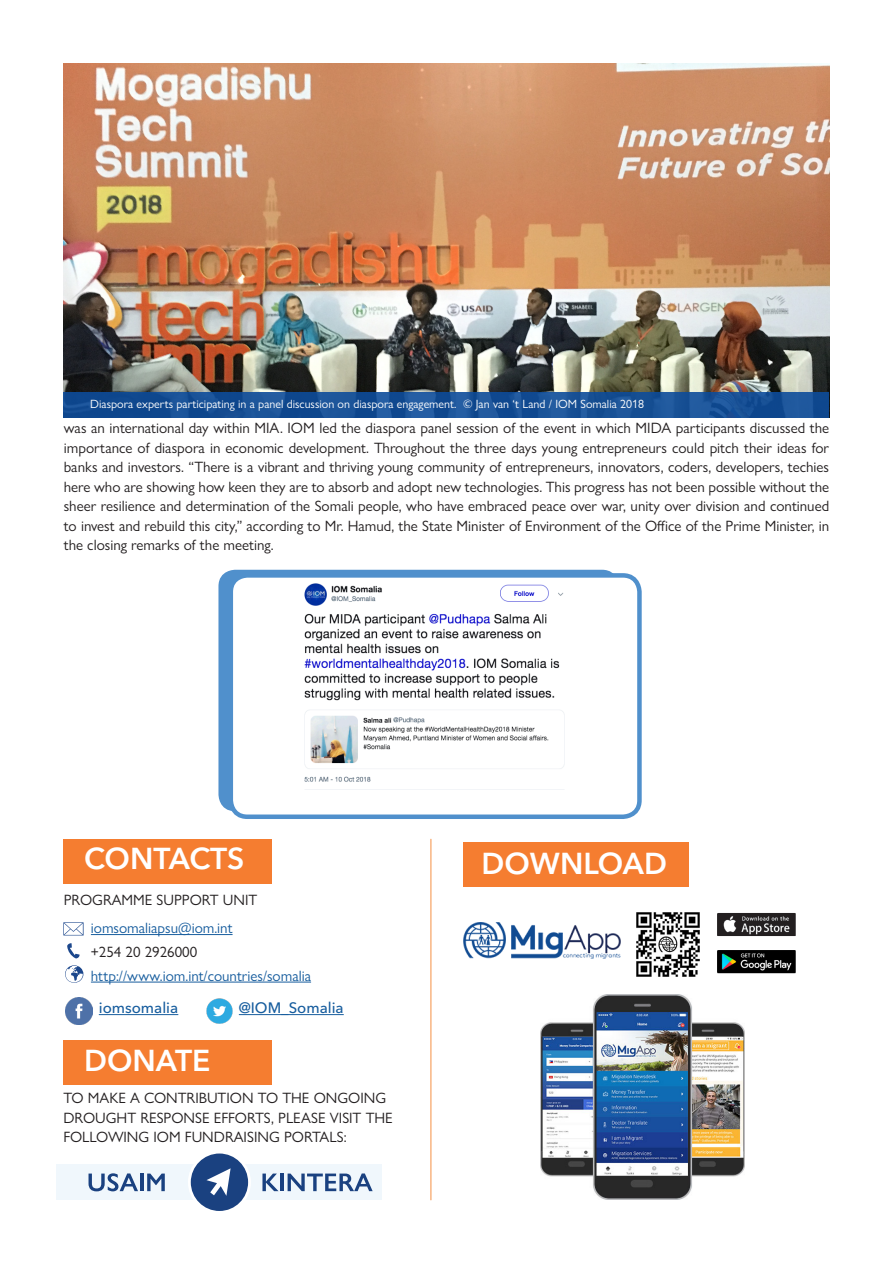
<style>
.page{position:relative;width:893px;height:1263px;background:#fff}
.page>*{position:absolute;margin:0;border:0;box-sizing:border-box;transform-origin:0 0}
.Main_Title_-_Officia{font:600 30px "Avenir Next LT Pro";color:#fff}
.body_text{font:15px/19.5px "Gill Sans Nova";color:#231f20}
.body_text-2{font:15px "Gill Sans Nova";color:#175d9e}
.body_text-3{font:500 15px "Avenir Next LT Pro";color:#175d9e}
.captions{font:12px "Gill Sans Nova";color:#fff}
</style>
<div class="page">
<div style="left:63px;top:839px;width:209px;height:44px;background:#f57d30"></div>
<div style="left:63px;top:1040px;width:209px;height:45px;background:#f57d30"></div>
<div style="left:463px;top:842px;width:225px;height:45px;background:#f57d30"></div>
<hr style="left:91px;top:934px;width:142px;height:1px;background:#175d9e">
<hr style="left:91px;top:982px;width:220px;height:1px;background:#175d9e">
<svg style="left:67px;top:943px;width:13px;height:15px"></svg>
<svg style="left:63px;top:922px;width:20px;height:13px"></svg>
<svg style="left:65px;top:965px;width:18px;height:18px"></svg>
<hr style="left:431px;top:839px;width:1px;height:361px;background:#f58f42">
<img style="left:717px;top:913px;width:79px;height:23px">
<img style="left:717px;top:950px;width:79px;height:23px">
<img style="left:636px;top:913px;width:63px;height:63px">
<hr style="left:99px;top:1014px;width:79px;height:1px;background:#175d9e">
<hr style="left:239px;top:1014px;width:105px;height:1px;background:#175d9e">
<img style="left:65px;top:997px;width:27px;height:27px">
<img style="left:206px;top:998px;width:27px;height:26px">
<img style="left:463px;top:922px;width:158px;height:36px">
<img style="left:540px;top:995px;width:204px;height:204px">
<div style="left:57px;top:1164px;width:325px;height:36px;background:#f0f7fc"></div>
<div style="left:188px;top:1151px;width:63px;height:63px;background:#1a4180;border:3px solid #fff;border-radius:50%"></div>
<svg style="left:206px;top:1168px;width:25px;height:28px"></svg>
<svg style="left:262px;top:1173px;width:17px;height:18px"></svg>
<hr style="left:280px;top:1173px;width:4px;height:18px;background:#1a4180">
<svg style="left:288px;top:1173px;width:85px;height:18px"></svg>
<svg style="left:89px;top:1173px;width:49px;height:18px"></svg>
<hr style="left:140px;top:1173px;width:3px;height:18px;background:#1a4180">
<svg style="left:147px;top:1173px;width:18px;height:18px"></svg>
<img style="left:64px;top:64px;width:765px;height:328px">
<div style="left:218px;top:570px;width:401px;height:241px;background:#5090cc;border-radius:17px"></div>
<div style="left:231px;top:575px;width:408px;height:242px;background:#fff;border-radius:17px"></div>
<img style="left:304px;top:583px;width:261px;height:199px">
<div style="left:229px;top:573px;width:413px;height:246px;border:4px solid #5090cc;border-radius:17px"></div>
<svg style="left:64px;top:392px;width:765px;height:26px;background:#174f95"></svg>
<p class="captions" style="left:90px;top:397px;width:555px">Diaspora experts participating in a panel discussion on diaspora engagement. © Jan van ‘t Land / IOM Somalia 2018</p>
<p class="body_text" style="left:64px;top:418px;width:767px;text-align:justify">was an international day within MIA. IOM led the diaspora panel session of the event in which MIDA participants discussed the importance of diaspora in economic development. Throughout the three days young entrepreneurs could pitch their ideas for banks and investors. “There is a vibrant and thriving young community of entrepreneurs, innovators, coders, developers, techies here who are showing how keen they are to absorb and adopt new technologies. This progress has not been possible without the sheer resilience and determination of the Somali people, who have embraced peace over war, unity over division and continued to invest and rebuild this city,” according to Mr. Hamud, the State Minister of Environment of the Office of the Prime Minister, in the closing remarks of the meeting.</p>
<p class="Main_Title_-_Officia" style="left:84px;top:840px;width:162px">CONTACTS</p>
<p class="body_text" style="left:64px;top:890px;width:195px">PROGRAMME SUPPORT UNIT</p>
<p class="body_text-2" style="left:91px;top:919px;width:143px">iomsomaliapsu@iom.int</p>
<p class="body_text" style="left:91px;top:942px;width:108px">+254 20 2926000</p>
<p class="body_text-2" style="left:91px;top:966px;width:222px">http://www.iom.int/countries/somalia</p>
<p class="body_text-3" style="left:99px;top:999px;width:81px">iomsomalia</p>
<p class="body_text-3" style="left:239px;top:999px;width:106px">@IOM_Somalia</p>
<p class="Main_Title_-_Officia" style="left:84px;top:1042px;width:128px">DONATE</p>
<p class="body_text" style="left:63px;top:1088px;width:331px">TO MAKE A CONTRIBUTION TO THE ONGOING<br>DROUGHT RESPONSE EFFORTS, PLEASE VISIT THE<br>FOLLOWING IOM FUNDRAISING PORTALS:</p>
<p class="Main_Title_-_Officia" style="left:482px;top:845px;width:187px">DOWNLOAD</p>
</div>
